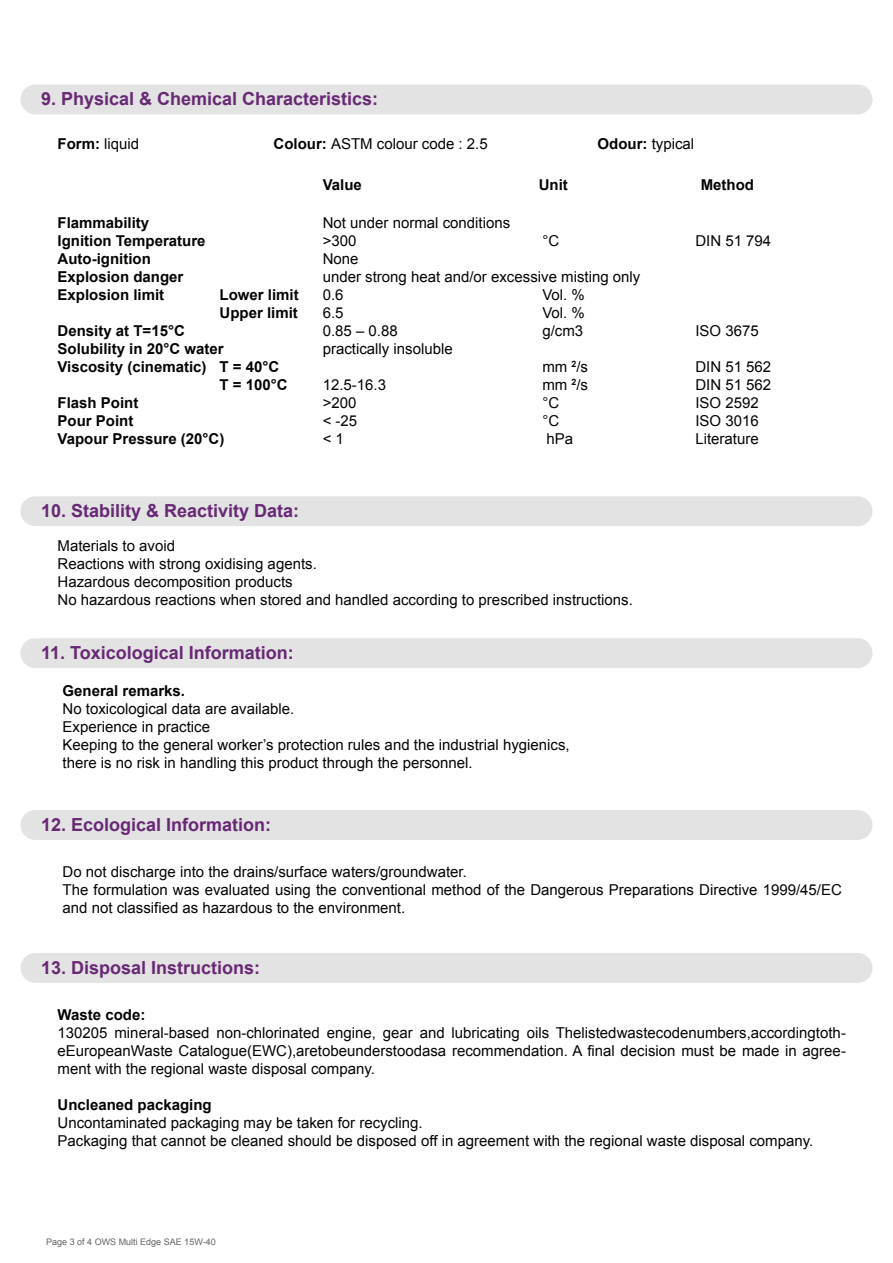
<style>
.page{position:relative;width:893px;height:1263px;background:#fff}
.page>*{position:absolute;margin:0;border:0;box-sizing:border-box;transform-origin:0 0}
.t1{font:700 18px "Arial";color:#682875}
.t2{font:15px/18px "Arial";color:#040503}
.t3{font:700 15px/18px "Arial";color:#040503}
.t4{font:9px "Arial";color:#636263}
.s1{font-weight:700}
</style>
<div class="page">
<div style="left:20px;top:810px;width:852px;height:30px;background:#e2e3e2;border-radius:15px"></div>
<div style="left:20px;top:953px;width:852px;height:30px;background:#e2e3e2;border-radius:15px"></div>
<div style="left:20px;top:85px;width:852px;height:29px;background:#e2e3e2;border-radius:15px"></div>
<div style="left:20px;top:496px;width:852px;height:30px;background:#e2e3e2;border-radius:15px"></div>
<div style="left:20px;top:638px;width:852px;height:30px;background:#e2e3e2;border-radius:15px"></div>
<p class="t1" style="left:41px;top:87px;width:339px">9. Physical &amp; Chemical Characteristics:</p>
<p class="t2" style="left:58px;top:134px;width:83px"><span class="s1">Form:</span> liquid</p>
<p class="t2" style="left:274px;top:134px;width:216px"><span class="s1">Colour:</span> ASTM colour code : 2.5</p>
<p class="t2" style="left:598px;top:134px;width:98px"><span class="s1">Odour:</span> typical</p>
<p class="t3" style="left:58px;top:215px;width:150px">Flammability<br>Ignition Temperature<br>Auto-ignition<br>Explosion danger<br>Explosion limit</p>
<p class="t3" style="left:220px;top:287px;width:81px">Lower limit<br>Upper limit</p>
<p class="t3" style="left:58px;top:323px;width:129px">Density at T=15°C</p>
<p class="t3" style="left:58px;top:341px;width:168px">Solubility in 20°C water</p>
<p class="t3" style="left:58px;top:359px;width:223px">Viscosity (cinematic) T = 40°C</p>
<p class="t3" style="left:220px;top:377px;width:70px">T = 100°C</p>
<p class="t3" style="left:58px;top:395px;width:82px">Flash Point</p>
<p class="t3" style="left:58px;top:413px;width:77px">Pour Point</p>
<p class="t3" style="left:58px;top:431px;width:168px">Vapour Pressure (20°C)</p>
<p class="t1" style="left:41px;top:499px;width:260px">10. Stability &amp; Reactivity Data:</p>
<p class="t3" style="left:323px;top:176px;width:41px">Value</p>
<p class="t3" style="left:539px;top:176px;width:31px">Unit</p>
<p class="t3" style="left:701px;top:176px;width:55px">Method</p>
<p class="t2" style="left:323px;top:214px;width:319px">Not under normal conditions<br>&gt;300<br>None<br>under strong heat and/or excessive misting only<br>0.6<br>6.5<br>0.85 – 0.88<br>practically insoluble</p>
<p class="t2" style="left:323px;top:376px;width:65px">12.5-16.3 &gt;200<br>&lt; -25<br>&lt; 1</p>
<p class="t2" style="left:542px;top:232px;width:18px">°C</p>
<p class="t2" style="left:542px;top:286px;width:44px;text-align:justify">Vol. % Vol. % g/cm3</p>
<p class="t2" style="left:542px;top:358px;width:47px">mm <sup>2</sup>/s mm <sup>2</sup>/s °C<br>°C hPa</p>
<p class="t2" style="left:695px;top:232px;width:77px">DIN 51 794</p>
<p class="t2" style="left:695px;top:322px;width:65px">ISO 3675</p>
<p class="t2" style="left:695px;top:358px;width:77px">DIN 51 562<br>DIN 51 562<br>ISO 2592<br>ISO 3016<br>Literature</p>
<p class="t2" style="left:58px;top:536px;width:577px">Materials to avoid<br>Reactions with strong oxidising agents.<br>Hazardous decomposition products<br>No hazardous reactions when stored and handled according to prescribed instructions.</p>
<p class="t1" style="left:41px;top:641px;width:254px">11. Toxicological Information:</p>
<p class="t3" style="left:63px;top:682px;width:124px">General remarks.</p>
<p class="t2" style="left:63px;top:699px;width:509px">No toxicological data are available.<br>Experience in practice<br>Keeping to the general worker’s protection rules and the industrial hygienics, there is no risk in handling this product through the personnel.</p>
<p class="t1" style="left:41px;top:813px;width:232px">12. Ecological Information:</p>
<p class="t2" style="left:63px;top:862px;width:781px">Do not discharge into the drains/surface waters/groundwater.<br>The formulation was evaluated using the conventional method of the Dangerous Preparations Directive 1999/45/EC and not classified as hazardous to the environment.</p>
<p class="t1" style="left:41px;top:956px;width:221px">13. Disposal Instructions:</p>
<p class="t3" style="left:58px;top:1006px;width:89px">Waste code:</p>
<p class="t2" style="left:58px;top:1024px;width:790px;text-align:justify">130205 mineral-based non-chlorinated engine, gear and lubricating oils Thelistedwastecodenumbers,accordingtoth&shy;eEuropeanWaste Catalogue(EWC),aretobeunderstoodasa recommendation. A final decision must be made in agree&shy;ment with the regional waste disposal company.</p>
<p class="t3" style="left:58px;top:1096px;width:156px">Uncleaned packaging</p>
<p class="t2" style="left:58px;top:1114px;width:757px">Uncontaminated packaging may be taken for recycling.<br>Packaging that cannot be cleaned should be disposed off in agreement with the regional waste disposal company.</p>
<p class="t4" style="left:46px;top:1236px;width:171px">Page 3 of 4 OWS Multi Edge SAE 15W-40</p>
</div>
